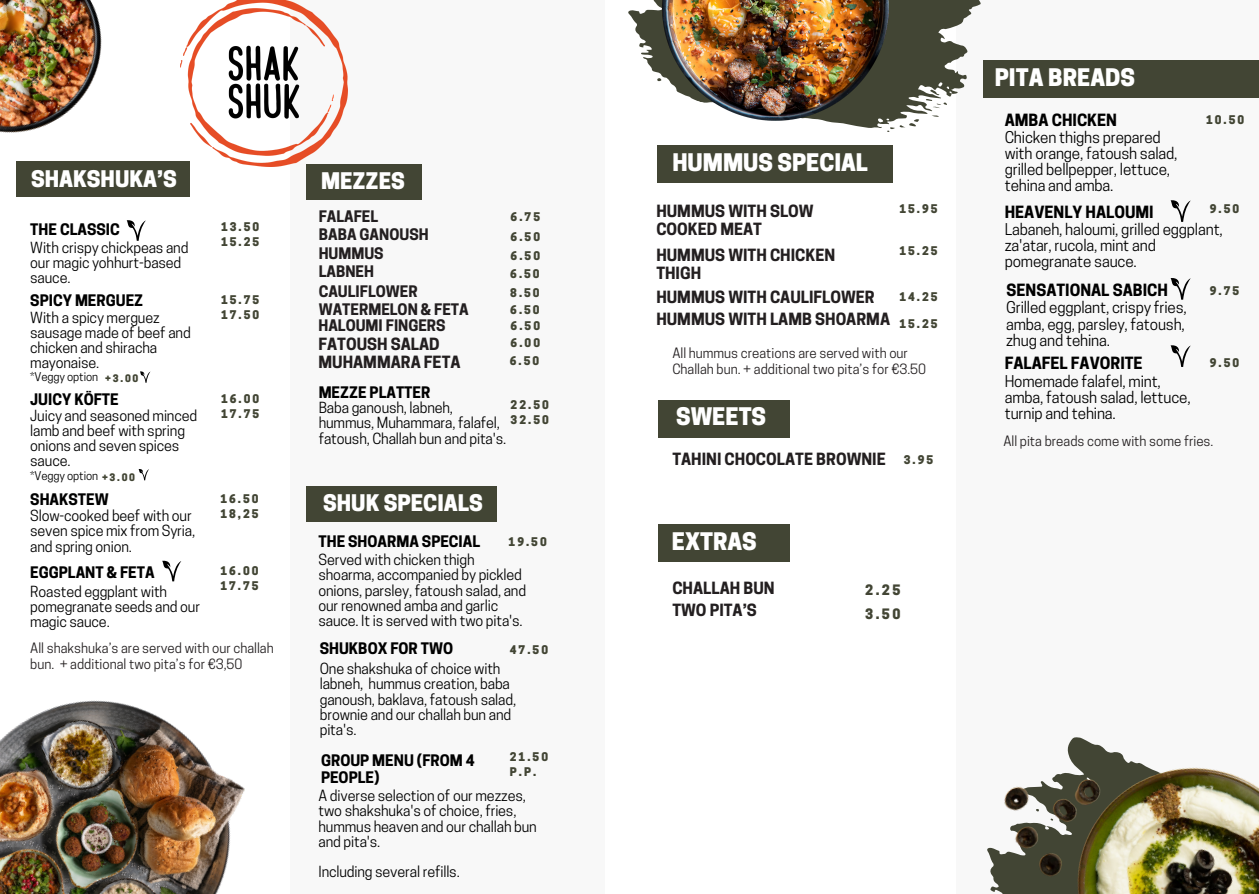
<style>
.page{position:relative;width:1259px;height:894px;background:#fff}
.page>*{position:absolute;margin:0;border:0;box-sizing:border-box;transform-origin:0 0}
.t1{font:800 22.8px "Cooper Hewitt";color:#fff}
.t2{font:800 21.45px "Cooper Hewitt";color:#fff}
.t3{font:700 15.75px/18.1px "Cooper Hewitt";color:#231f20}
.t4{font:700 15.75px "Cooper Hewitt";color:#000}
.t5{font:15.3px/16px "Cooper Hewitt";letter-spacing:-.01em;color:#000}
.t6{font:700 15px/17.2px "Cooper Hewitt";color:#000}
.t7{font:700 15px "Cooper Hewitt";color:#231f20}
.t8{font:14.4px/15.1px "Cooper Hewitt";letter-spacing:-.01em;color:#000}
.t9{font:800 13.5px "Cooper Hewitt";color:#424534}
.t10{font:13.35px/15.5px "Cooper Hewitt";color:#231f20}
.t11{font:11.4px "Cooper Hewitt";letter-spacing:-.01em;color:#000}
.t12{font:800 11.25px/15px "Cooper Hewitt";letter-spacing:.18em;color:#424534}
.t13{font:800 9.75px "Cooper Hewitt";color:#424534}
</style>
<div class="page">
<div style="left:291px;top:0;width:314px;height:893px;background:#f8f8f8"></div>
<div style="left:306px;top:486px;width:191px;height:35px;background:#424534"></div>
<img style="left:244px;top:0;width:103px;height:166px">
<img style="left:0;top:700px;width:245px;height:193px">
<svg style="left:127px;top:222px;width:18px;height:19px"></svg>
<svg style="left:162px;top:560px;width:19px;height:21px"></svg>
<img style="left:0;top:0;width:244px;height:222px">
<div style="left:306px;top:165px;width:116px;height:35px;background:#424534"></div>
<div style="left:657px;top:145px;width:235px;height:38px;background:#424534"></div>
<div style="left:957px;top:0;width:302px;height:893px;background:#f8f8f8"></div>
<div style="left:983px;top:60px;width:275px;height:38px;background:#424534"></div>
<div style="left:658px;top:400px;width:131px;height:37px;background:#424534"></div>
<div style="left:658px;top:524px;width:131px;height:37px;background:#424534"></div>
<svg style="left:932px;top:0;width:49px;height:97px;fill:#484b3a"></svg>
<svg style="left:932px;top:89px;width:15px;height:28px"></svg>
<img style="left:628px;top:0;width:304px;height:164px">
<img style="left:987px;top:737px;width:272px;height:156px">
<svg style="left:1171px;top:278px;width:20px;height:21px"></svg>
<svg style="left:1171px;top:345px;width:20px;height:22px"></svg>
<svg style="left:1171px;top:200px;width:20px;height:22px"></svg>
<svg style="left:140px;top:371px;width:10px;height:11px"></svg>
<svg style="left:139px;top:469px;width:10px;height:11px"></svg>
<h6 class="t1" style="left:995px;top:69px;width:141px">PITA BREADS</h6>
<p class="t4" style="left:1005px;top:114px;width:114px">AMBA CHICKEN</p>
<h3 class="t12" style="left:1206px;top:113px;width:40px">10.50</h3>
<h2 class="t2" style="left:31px;top:171px;width:147px">SHAKSHUKA’S</h2>
<h1 class="t2" style="left:321px;top:173px;width:85px">MEZZES</h1>
<h3 class="t1" style="left:672px;top:153px;width:197px">HUMMUS SPECIAL</h3>
<h3 class="t5" style="left:1005px;top:131px;width:174px">Chicken thighs prepared with orange, fatoush salad, grilled bellpepper, lettuce, tehina and amba.</h3>
<h6 class="t6" style="left:30px;top:222px;width:91px">THE CLASSIC</h6>
<h2 class="t8" style="left:30px;top:241px;width:160px">With crispy chickpeas and our magic yohhurt-based sauce.</h2>
<h2 class="t6" style="left:30px;top:293px;width:114px">SPICY MERGUEZ</h2>
<h6 class="t8" style="left:30px;top:311px;width:162px">With a spicy merguez sausage made of beef and chicken and shiracha mayonaise.</h6>
<h6 class="t11" style="left:30px;top:373px;width:69px">*Veggy option</h6>
<h3 class="t13" style="left:105px;top:375px;width:35px">+3.00</h3>
<h6 class="t6" style="left:30px;top:392px;width:90px">JUICY KÖFTE</h6>
<h2 class="t8" style="left:30px;top:409px;width:168px">Juicy and seasoned minced lamb and beef with spring onions and seven spices sauce.</h2>
<h2 class="t11" style="left:30px;top:471px;width:69px">*Veggy option</h2>
<h6 class="t8" style="left:30px;top:509px;width:166px">Slow-cooked beef with our seven spice mix from Syria, and spring onion.</h6>
<h2 class="t8" style="left:30px;top:585px;width:171px">Roasted eggplant with pomegranate seeds and our magic sauce.</h2>
<h3 class="t13" style="left:102px;top:473px;width:35px">+3.00</h3>
<h2 class="t6" style="left:30px;top:492px;width:80px">SHAKSTEW</h2>
<h6 class="t6" style="left:30px;top:565px;width:126px">EGGPLANT &amp; FETA</h6>
<h2 class="t12" style="left:221px;top:221px;width:40px">13.50<br>15.25</h2>
<h3 class="t12" style="left:221px;top:294px;width:40px">15.75<br>17.50</h3>
<h6 class="t12" style="left:221px;top:392px;width:40px">16.00<br>17.75</h6>
<h1 class="t12" style="left:220px;top:492px;width:40px">16.50<br>18,25</h1>
<h2 class="t12" style="left:220px;top:564px;width:40px">16.00<br>17.75</h2>
<h3 class="t7" style="left:319px;top:210px;width:61px">FALAFEL</h3>
<h2 class="t12" style="left:511px;top:211px;width:31px">6.75</h2>
<h6 class="t7" style="left:319px;top:248px;width:67px">HUMMUS</h6>
<h3 class="t12" style="left:511px;top:249px;width:31px">6.50</h3>
<h6 class="t7" style="left:319px;top:266px;width:57px">LABNEH</h6>
<h2 class="t12" style="left:510px;top:268px;width:31px">6.50</h2>
<h3 class="t7" style="left:319px;top:229px;width:111px">BABA GANOUSH</h3>
<h3 class="t12" style="left:511px;top:230px;width:31px">6.50</h3>
<p class="t7" style="left:319px;top:285px;width:100px">CAULIFLOWER</p>
<h6 class="t12" style="left:510px;top:287px;width:31px">8.50</h6>
<h6 class="t7" style="left:319px;top:303px;width:152px">WATERMELON &amp; FETA</h6>
<h2 class="t12" style="left:510px;top:304px;width:31px">6.50</h2>
<h2 class="t7" style="left:318px;top:320px;width:129px">HALOUMI FINGERS</h2>
<h6 class="t12" style="left:511px;top:319px;width:31px">6.50</h6>
<h5 class="t3" style="left:318px;top:355px;width:144px">MUHAMMARA FETA</h5>
<h1 class="t12" style="left:510px;top:354px;width:31px">6.50</h1>
<p class="t3" style="left:318px;top:336px;width:123px">FATOUSH SALAD</p>
<h2 class="t12" style="left:511px;top:337px;width:31px">6.00</h2>
<h2 class="t6" style="left:319px;top:386px;width:113px">MEZZE PLATTER</h2>
<h6 class="t12" style="left:511px;top:398px;width:40px">22.50<br>32.50</h6>
<h6 class="t8" style="left:319px;top:402px;width:189px">Baba ganoush, labneh, hummus, Muhammara, falafel, fatoush, Challah bun and pita's.</h6>
<h6 class="t2" style="left:323px;top:494px;width:161px">SHUK SPECIALS</h6>
<h6 class="t6" style="left:318px;top:534px;width:163px">THE SHOARMA SPECIAL</h6>
<h2 class="t12" style="left:509px;top:536px;width:40px">19.50</h2>
<p class="t8" style="left:318px;top:553px;width:209px">Served with chicken thigh shoarma, accompanied by pickled onions, parsley, fatoush salad, and our renowned amba and garlic sauce. It is served with two pita's.</p>
<p class="t3" style="left:656px;top:204px;width:159px">HUMMUS WITH SLOW<br>COOKED MEAT</p>
<p class="t12" style="left:899px;top:203px;width:40px">15.95</p>
<h2 class="t3" style="left:656px;top:248px;width:180px">HUMMUS WITH CHICKEN<br>THIGH</h2>
<h6 class="t12" style="left:899px;top:245px;width:40px">15.25</h6>
<h3 class="t3" style="left:656px;top:289px;width:220px">HUMMUS WITH CAULIFLOWER</h3>
<p class="t12" style="left:899px;top:290px;width:40px">14.25</p>
<h5 class="t3" style="left:656px;top:312px;width:235px">HUMMUS WITH LAMB SHOARMA</h5>
<h1 class="t12" style="left:899px;top:317px;width:40px">15.25</h1>
<h6 class="t10" style="left:672px;top:347px;width:255px">All hummus creations are served with our<br>Challah bun. + additional two pita’s for €3.50</h6>
<p class="t1" style="left:676px;top:408px;width:91px">SWEETS</p>
<h6 class="t3" style="left:672px;top:452px;width:215px">TAHINI CHOCOLATE BROWNIE</h6>
<h2 class="t12" style="left:904px;top:453px;width:31px">3.95</h2>
<h3 class="t1" style="left:672px;top:532px;width:86px">EXTRAS</h3>
<h2 class="t3" style="left:672px;top:581px;width:104px">CHALLAH BUN</h2>
<h3 class="t9" style="left:865px;top:584px;width:37px">2.25</h3>
<h2 class="t3" style="left:672px;top:603px;width:86px">TWO PITA’S</h2>
<h6 class="t9" style="left:865px;top:608px;width:37px">3.50</h6>
<h2 class="t4" style="left:1005px;top:206px;width:150px">HEAVENLY HALOUMI</h2>
<h2 class="t12" style="left:1210px;top:203px;width:31px">9.50</h2>
<h5 class="t5" style="left:1005px;top:223px;width:220px">Labaneh, haloumi, grilled eggplant, za'atar, rucola, mint and pomegranate sauce.</h5>
<p class="t5" style="left:1006px;top:301px;width:182px">Grilled eggplant, crispy fries, amba, egg, parsley, fatoush, zhug and tehina.</p>
<p class="t5" style="left:1005px;top:374px;width:187px">Homemade falafel, mint, amba, fatoush salad, lettuce, turnip and tehina.</p>
<h1 class="t4" style="left:1007px;top:284px;width:163px">SENSATIONAL SABICH</h1>
<p class="t12" style="left:1210px;top:285px;width:31px">9.75</p>
<h6 class="t4" style="left:1005px;top:357px;width:139px">FALAFEL FAVORITE</h6>
<h6 class="t12" style="left:1210px;top:356px;width:31px">9.50</h6>
<h2 class="t10" style="left:1003px;top:435px;width:211px">All pita breads come with some fries.</h2>
<h2 class="t10" style="left:30px;top:642px;width:245px">All shakshuka’s are served with our challah bun. + additional two pita’s for €3,50</h2>
<h1 class="t6" style="left:320px;top:641px;width:135px">SHUKBOX FOR TWO</h1>
<h2 class="t12" style="left:510px;top:643px;width:40px">47.50</h2>
<p class="t8" style="left:320px;top:662px;width:198px">One shakshuka of choice with labneh, hummus creation, baba ganoush, baklava, fatoush salad, brownie and our challah bun and pita's.</p>
<h2 class="t6" style="left:321px;top:753px;width:155px">GROUP MENU (FROM 4<br>PEOPLE)</h2>
<h6 class="t12" style="left:510px;top:750px;width:40px">21.50<br>P.P.</h6>
<h6 class="t8" style="left:318px;top:789px;width:220px">A diverse selection of our mezzes, two shakshuka's of choice, fries, hummus heaven and our challah bun and pita's.</h6>
<h2 class="t8" style="left:318px;top:865px;width:143px">Including several refills.</h2>
</div>
